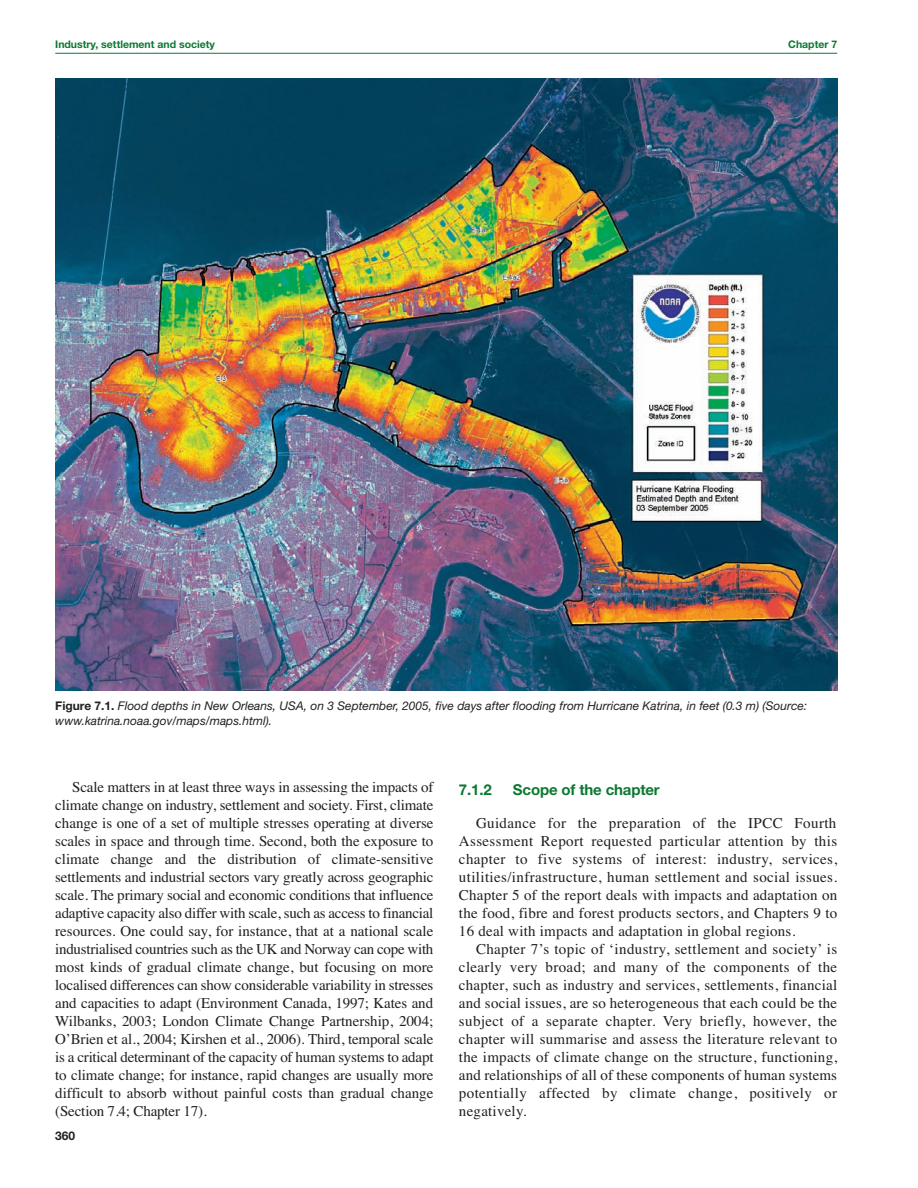
<style>
.page{position:relative;width:918px;height:1188px;background:#fff}
.page>*{position:absolute;margin:0;border:0;box-sizing:border-box;transform-origin:0 0}
.t1{font:15px/18px "Times";letter-spacing:.015em;color:#231f20;text-align:justify}
.t2{font:700 15px "Helvetica Neue";letter-spacing:-.01em;color:#0b7931}
.t3{font:italic 12px/14.4px "Helvetica Neue";color:#231f20}
.t4{font:700 12px "Helvetica Neue";color:#231f20}
.t5{font:700 10.5px "Helvetica Neue";color:#0b7931}
.s1{font-weight:700;font-style:normal}
</style>
<div class="page">
<hr style="left:55px;top:53px;width:782px;height:1px;background:#0b7931">
<img style="left:55px;top:79px;width:782px;height:612px">
<p class="t5" style="left:55px;top:40px;width:161px">Industry, settlement and society</p>
<p class="t5" style="left:788px;top:40px;width:50px">Chapter 7</p>
<p class="t3" style="left:55px;top:700px;width:753px"><span class="s1">Figure 7.1.</span> Flood depths in New Orleans, USA, on 3 September, 2005, five days after flooding from Hurricane Katrina, in feet (0.3 m) (Source: www.katrina.noaa.gov/maps/maps.html).</p>
<p class="t1" style="left:55px;top:778px;width:380px;text-indent:17px">Scale matters in at least three ways in assessing the impacts of climate change on industry, settlement and society. First, climate change is one of a set of multiple stresses operating at diverse scales in space and through time. Second, both the exposure to climate change and the distribution of climate-sensitive settlements and industrial sectors vary greatly across geographic scale. The primary social and economic conditions that influence adaptive capacity also differ with scale, such as access to financial resources. One could say, for instance, that at a national scale industrialised countries such as the UK and Norway can cope with most kinds of gradual climate change, but focusing on more localised differences can show considerable variability in stresses and capacities to adapt (Environment Canada, 1997; Kates and Wilbanks, 2003; London Climate Change Partnership, 2004; O’Brien et al., 2004; Kirshen et al., 2006). Third, temporal scale is a critical determinant of the capacity of human systems to adapt to climate change; for instance, rapid changes are usually more difficult to absorb without painful costs than gradual change (Section 7.4; Chapter 17).</p>
<p class="t2" style="left:459px;top:784px;width:34px">7.1.2</p>
<p class="t2" style="left:513px;top:784px;width:148px">Scope of the chapter</p>
<p class="t1" style="left:459px;top:814px;width:380px;text-indent:17px">Guidance for the preparation of the IPCC Fourth Assessment Report requested particular attention by this chapter to five systems of interest: industry, services, utilities/infrastructure, human settlement and social issues.<br>Chapter 5 of the report deals with impacts and adaptation on the food, fibre and forest products sectors, and Chapters 9 to 16 deal with impacts and adaptation in global regions.</p>
<p class="t1" style="left:459px;top:940px;width:380px;text-indent:17px">Chapter 7’s topic of ‘industry, settlement and society’ is clearly very broad; and many of the components of the chapter, such as industry and services, settlements, financial and social issues, are so heterogeneous that each could be the subject of a separate chapter. Very briefly, however, the chapter will summarise and assess the literature relevant to the impacts of climate change on the structure, functioning, and relationships of all of these components of human systems potentially affected by climate change, positively or negatively.</p>
<p class="t4" style="left:55px;top:1131px;width:21px">360</p>
</div>
